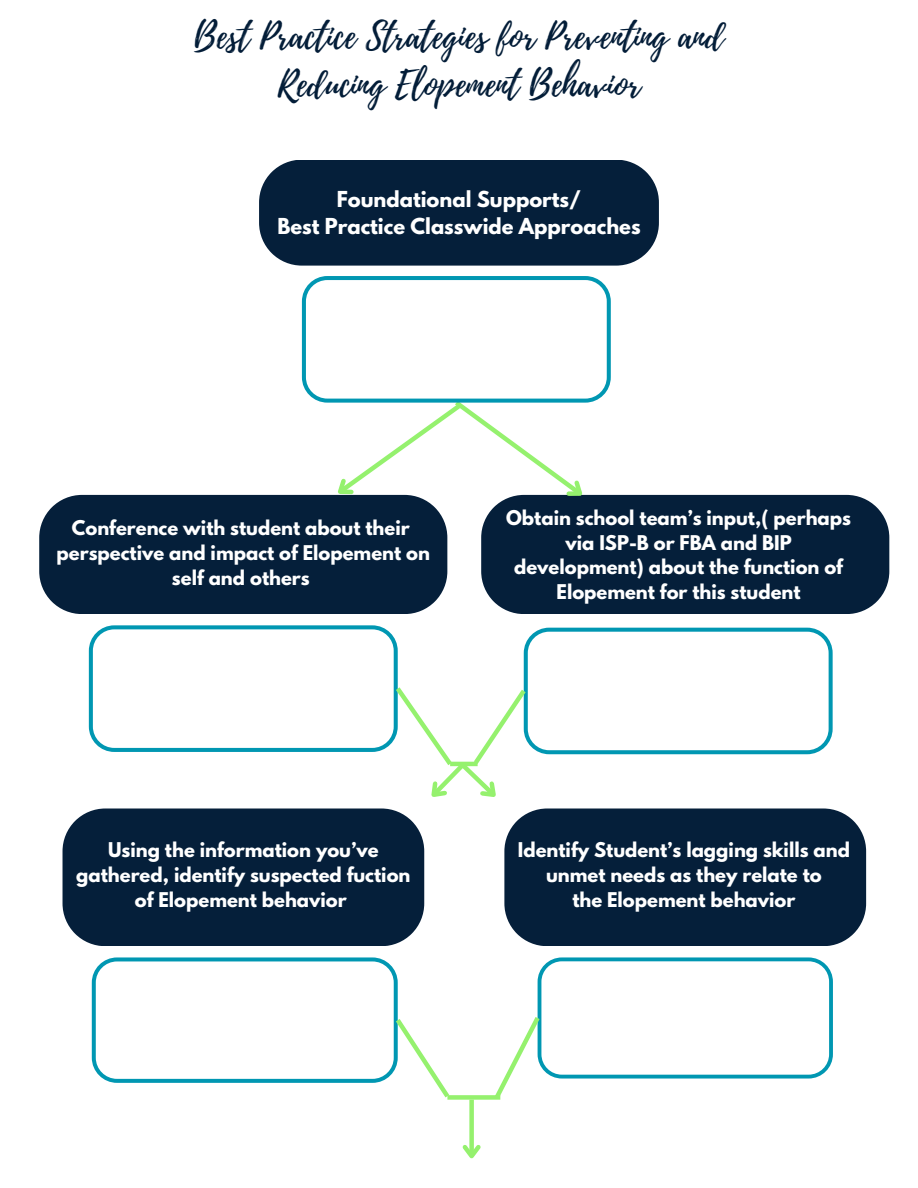
<style>
.page{position:relative;width:918px;height:1188px;background:#fff}
.page>*{position:absolute;margin:0;border:0;box-sizing:border-box;transform-origin:0 0}
.t1{font:35.25px/48.3px "Playlist Script";color:#031d38;text-align:center}
.t2{font:700 19.5px "League Spartan";color:#fff}
.t3{font:700 18px/24.8px "League Spartan";color:#fff;text-align:center}
</style>
<div class="page">
<div style="left:39px;top:495px;width:408px;height:119px;background:#051f3a"></div>
<div style="left:63px;top:809px;width:361px;height:137px;background:#051f3a"></div>
<div style="left:504px;top:809px;width:362px;height:137px;background:#051f3a"></div>
<div style="left:259px;top:160px;width:400px;height:106px;background:#051f3a"></div>
<div style="left:481px;top:495px;width:408px;height:119px;background:#051f3a"></div>
<svg style="left:302px;top:276px;width:309px;height:233px"></svg>
<svg style="left:89px;top:625px;width:744px;height:184px"></svg>
<hr style="left:450px;top:762px;width:28px;height:4px;background:#95f16e">
<svg style="left:92px;top:957px;width:357px;height:141px"></svg>
<svg style="left:495px;top:957px;width:338px;height:143px"></svg>
<div style="left:447px;top:1095px;width:53px;height:5px;background:#95f16e"></div>
<div style="left:469px;top:1100px;width:5px;height:56px;background:#95f16e"></div>
<svg style="left:462px;top:1141px;width:19px;height:18px"></svg>
<h1 class="t1" style="left:194px;top:13px;width:531px">Best Practice Strategies for Preventing and<br>Reducing Elopement Behavior</h1>
<p class="t2" style="left:337px;top:190px;width:246px">Foundational Supports/</p>
<p class="t2" style="left:277px;top:217px;width:365px">Best Practice Classwide Approaches</p>
<p class="t3" style="left:72px;top:518px;width:339px">Conference with student about their</p>
<p class="t3" style="left:57px;top:543px;width:375px">perspective and impact of Elopement on</p>
<p class="t3" style="left:172px;top:567px;width:139px">self and others</p>
<p class="t3" style="left:506px;top:508px;width:346px">Obtain school team’s input,( perhaps via ISP-B or FBA and BIP development) about the function of<br>Elopement for this student</p>
<p class="t3" style="left:108px;top:840px;width:272px">Using the information you’ve</p>
<p class="t3" style="left:76px;top:865px;width:336px">gathered, identify suspected fuction</p>
<p class="t3" style="left:135px;top:889px;width:213px">of Elopement behavior</p>
<p class="t3" style="left:518px;top:840px;width:334px">Identify Student’s lagging skills and</p>
<p class="t3" style="left:546px;top:865px;width:277px">unmet needs as they relate to</p>
<p class="t3" style="left:572px;top:889px;width:225px">the Elopement behavior</p>
</div>
